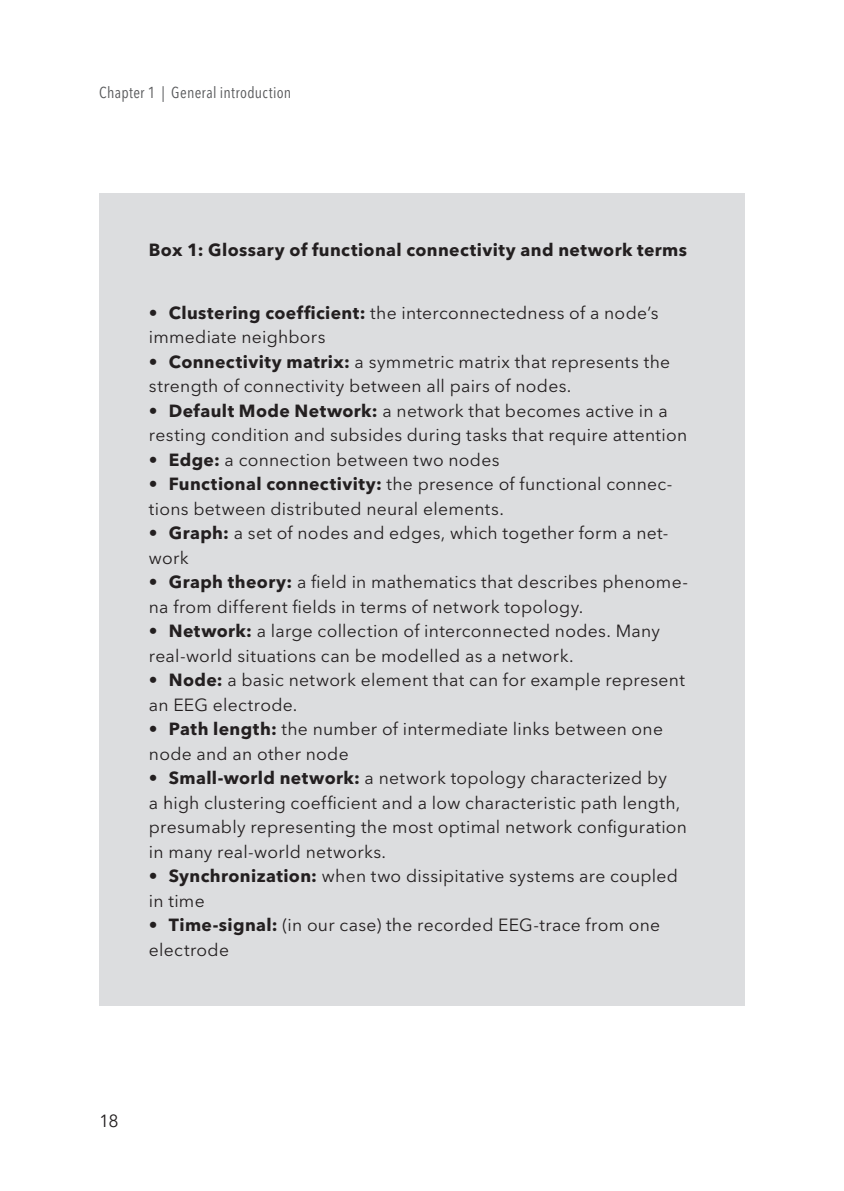
<style>
.page{position:relative;width:844px;height:1191px;background:#fff}
.page>*{position:absolute;margin:0;border:0;box-sizing:border-box;transform-origin:0 0}
.t1{font:17.5px/24.5px "Avenir Next LT Pro";letter-spacing:.015em;color:#231f20}
.t2{font:700 17.5px "Avenir Next LT Pro";letter-spacing:.025em;color:#231f20}
.t3{font:condensed 15.75px "Avenir Next LT Pro";letter-spacing:.015em;color:#57585a}
.s1{font-weight:700}
</style>
<div class="page">
<div style="left:99px;top:193px;width:645px;height:812px;background:#dcdddf"></div>
<p class="t3" style="left:99px;top:83px;width:193px">Chapter 1 | General introduction</p>
<p class="t2" style="left:149px;top:239px;width:539px">Box 1: Glossary of functional connectivity and network terms</p>
<p class="t1" style="left:149px;top:300px;width:511px">• <span class="s1">Clustering coefficient:</span> the interconnectedness of a node’s immediate neighbors</p>
<p class="t1" style="left:149px;top:349px;width:522px">• <span class="s1">Connectivity matrix:</span> a symmetric matrix that represents the strength of connectivity between all pairs of nodes.</p>
<p class="t1" style="left:149px;top:398px;width:539px">• <span class="s1">Default Mode Network:</span> a network that becomes active in a resting condition and subsides during tasks that require attention</p>
<p class="t1" style="left:149px;top:447px;width:352px">• <span class="s1">Edge:</span> a connection between two nodes</p>
<p class="t1" style="left:149px;top:472px;width:525px">• <span class="s1">Functional connectivity:</span> the presence of functional connec&shy;tions between distributed neural elements.</p>
<p class="t1" style="left:149px;top:521px;width:520px">• <span class="s1">Graph:</span> a set of nodes and edges, which together form a net&shy;work</p>
<p class="t1" style="left:149px;top:570px;width:540px">• <span class="s1">Graph theory:</span> a field in mathematics that describes phenome&shy;na from different fields in terms of network topology.</p>
<p class="t1" style="left:149px;top:619px;width:512px">• <span class="s1">Network:</span> a large collection of interconnected nodes. Many real-world situations can be modelled as a network.</p>
<p class="t1" style="left:149px;top:668px;width:537px">• <span class="s1">Node:</span> a basic network element that can for example represent an EEG electrode.</p>
<p class="t1" style="left:149px;top:717px;width:515px">• <span class="s1">Path length:</span> the number of intermediate links between one node and an other node</p>
<p class="t1" style="left:149px;top:766px;width:539px">• <span class="s1">Small-world network:</span> a network topology characterized by<br>a high clustering coefficient and a low characteristic path length, presumably representing the most optimal network configuration in many real-world networks.</p>
<p class="t1" style="left:149px;top:864px;width:530px">• <span class="s1">Synchronization:</span> when two dissipitative systems are coupled in time</p>
<p class="t1" style="left:149px;top:913px;width:512px">• <span class="s1">Time-signal:</span> (in our case) the recorded EEG-trace from one electrode</p>
<p class="t1" style="left:99px;top:1109px;width:21px">18</p>
</div>
